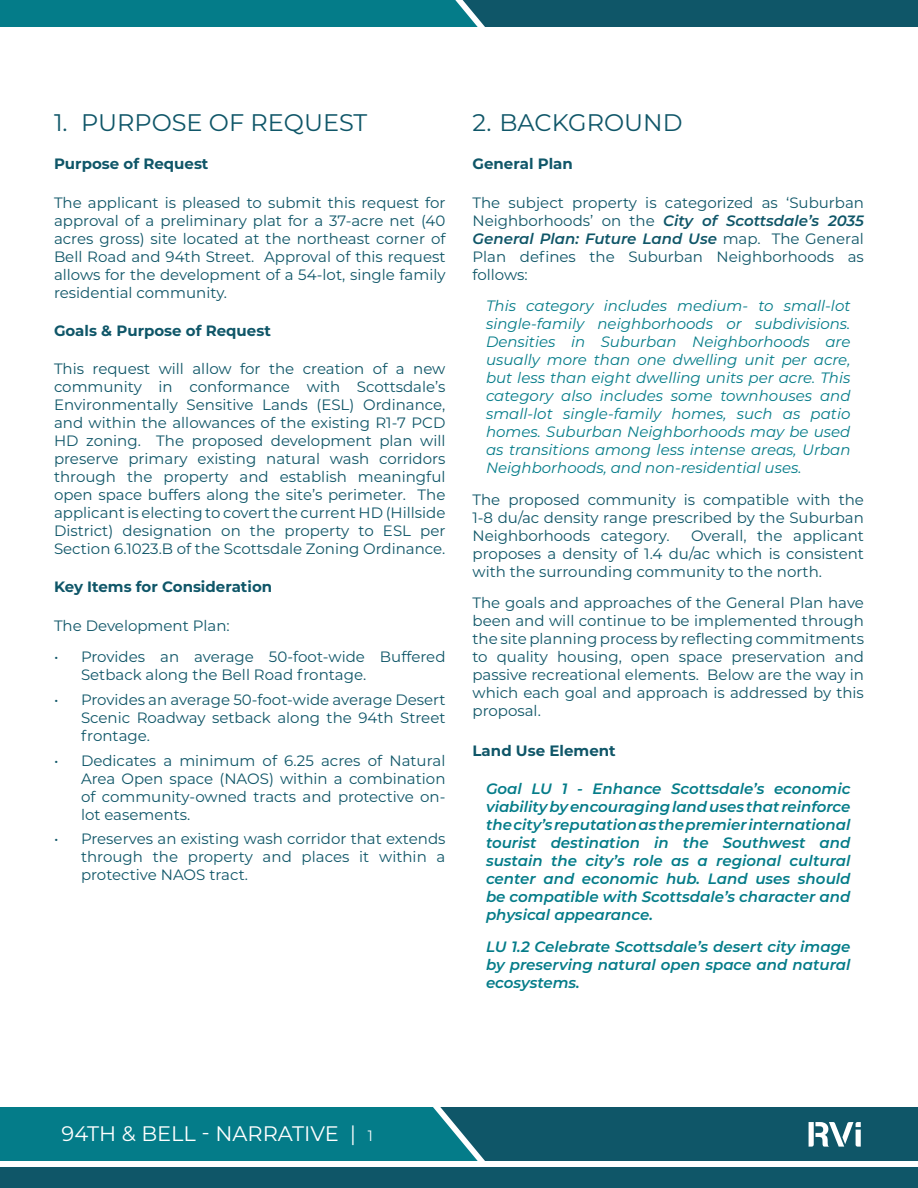
<style>
.page{position:relative;width:918px;height:1188px;background:#fff}
.page>*{position:absolute;margin:0;border:0;box-sizing:border-box;transform-origin:0 0}
.t1{font:24px "Montserrat";color:#0f5668}
.t2{font:21px "Montserrat";color:#fff}
.t3{font:15px/18px "Montserrat";color:#0f5668;text-align:justify}
.QUOTE{font:italic 15px/18px "Montserrat";color:#047c89;text-align:justify}
.GOALS{font:italic 600 15px/18px "Montserrat";color:#047c89;text-align:justify}
.SUBTITLE{font:700 15px "Montserrat";color:#0f5668}
.s1{font-weight:600;font-style:italic}
.s2{font-size:15px}
</style>
<div class="page">
<svg style="left:0;top:0;width:918px;height:27px;background:#0b6a7a"></svg>
<div style="left:0;top:1167px;width:918px;height:21px;background:#0f5668"></div>
<svg style="left:0;top:1107px;width:918px;height:54px;background:#0e6c7b"></svg>
<p class="t1" style="left:54px;top:106px;width:315px">1. PURPOSE OF REQUEST</p>
<p class="SUBTITLE" style="left:54px;top:153px;width:156px">Purpose of Request</p>
<p class="t3" style="left:54px;top:193px;width:393px">The applicant is pleased to submit this request for approval of a preliminary plat for a 37-acre net (40 acres gross) site located at the northeast corner of Bell Road and 94th Street. Approval of this request allows for the development of a 54-lot, single family residential community.</p>
<p class="SUBTITLE" style="left:54px;top:320px;width:218px">Goals &amp; Purpose of Request</p>
<p class="t3" style="left:54px;top:359px;width:393px">This request will allow for the creation of a new community in conformance with Scottsdale’s Environmentally Sensitive Lands (ESL) Ordinance, and within the allowances of the existing R1-7 PCD HD zoning. The proposed development plan will preserve primary existing natural wash corridors through the property and establish meaningful open space buffers along the site’s perimeter. The applicant is electing to covert the current HD (Hillside District) designation on the property to ESL per Section 6.1023.B of the Scottsdale Zoning Ordinance.</p>
<p class="SUBTITLE" style="left:54px;top:576px;width:220px">Key Items for Consideration</p>
<p class="t3" style="left:54px;top:616px;width:177px">The Development Plan:</p>
<p class="t3" style="left:81px;top:647px;width:366px;text-indent:-27px">• Provides an average 50-foot-wide Buffered<br>Setback along the Bell Road frontage.</p>
<p class="t3" style="left:81px;top:690px;width:366px;text-indent:-27px">• Provides an average 50-foot-wide average Desert Scenic Roadway setback along the 94th Street frontage.</p>
<p class="t3" style="left:81px;top:751px;width:366px;text-indent:-27px">• Dedicates a minimum of 6.25 acres of Natural Area Open space (NAOS) within a combination of community-owned tracts and protective on&shy;lot easements.</p>
<p class="t3" style="left:81px;top:830px;width:366px;text-indent:-27px">• Preserves an existing wash corridor that extends through the property and places it within a protective NAOS tract.</p>
<p class="t1" style="left:472px;top:106px;width:212px">2. BACKGROUND</p>
<p class="SUBTITLE" style="left:472px;top:153px;width:102px">General Plan</p>
<p class="t3" style="left:472px;top:193px;width:393px">The subject property is categorized as ‘Suburban Neighborhoods’ on the <span class="s1">City of Scottsdale’s 2035<br>General Plan: Future Land Use</span> map. The General Plan defines the Suburban Neighborhoods as follows:</p>
<p class="QUOTE" style="left:486px;top:296px;width:366px">This category includes medium- to small-lot single-family neighborhoods or subdivisions.<br>Densities in Suburban Neighborhoods are usually more than one dwelling unit per acre, but less than eight dwelling units per acre. This category also includes some townhouses and small-lot single-family homes, such as patio homes. Suburban Neighborhoods may be used as transitions among less intense areas, Urban Neighborhoods, and non-residential uses.</p>
<p class="t3" style="left:472px;top:490px;width:393px">The proposed community is compatible with the 1-8 du/ac density range prescribed by the Suburban Neighborhoods category.</p>
<p class="t3" style="left:472px;top:526px;width:393px;text-indent:219px">Overall, the applicant proposes a density of 1.4 du/ac which is consistent with the surrounding community to the north.</p>
<p class="t3" style="left:472px;top:593px;width:393px">The goals and approaches of the General Plan have been and will continue to be implemented through the site planning process by reflecting commitments to quality housing, open space preservation and passive recreational elements. Below are the way in which each goal and approach is addressed by this proposal.</p>
<p class="SUBTITLE" style="left:472px;top:740px;width:145px">Land Use Element</p>
<p class="GOALS" style="left:486px;top:779px;width:366px">Goal LU 1 - Enhance Scottsdale’s economic viability by encouraging land uses that reinforce the city’s reputation as the premier international tourist destination in the Southwest and sustain the city’s role as a regional cultural center and economic hub. Land uses should be compatible with Scottsdale’s character and physical appearance.</p>
<p class="GOALS" style="left:486px;top:937px;width:366px">LU 1.2 Celebrate Scottsdale’s desert city image by preserving natural open space and natural ecosystems.</p>
<h2 class="t2" style="left:62px;top:1119px;width:313px">94TH &amp; BELL - NARRATIVE | <span class="s2">1</span></h2>
</div>
